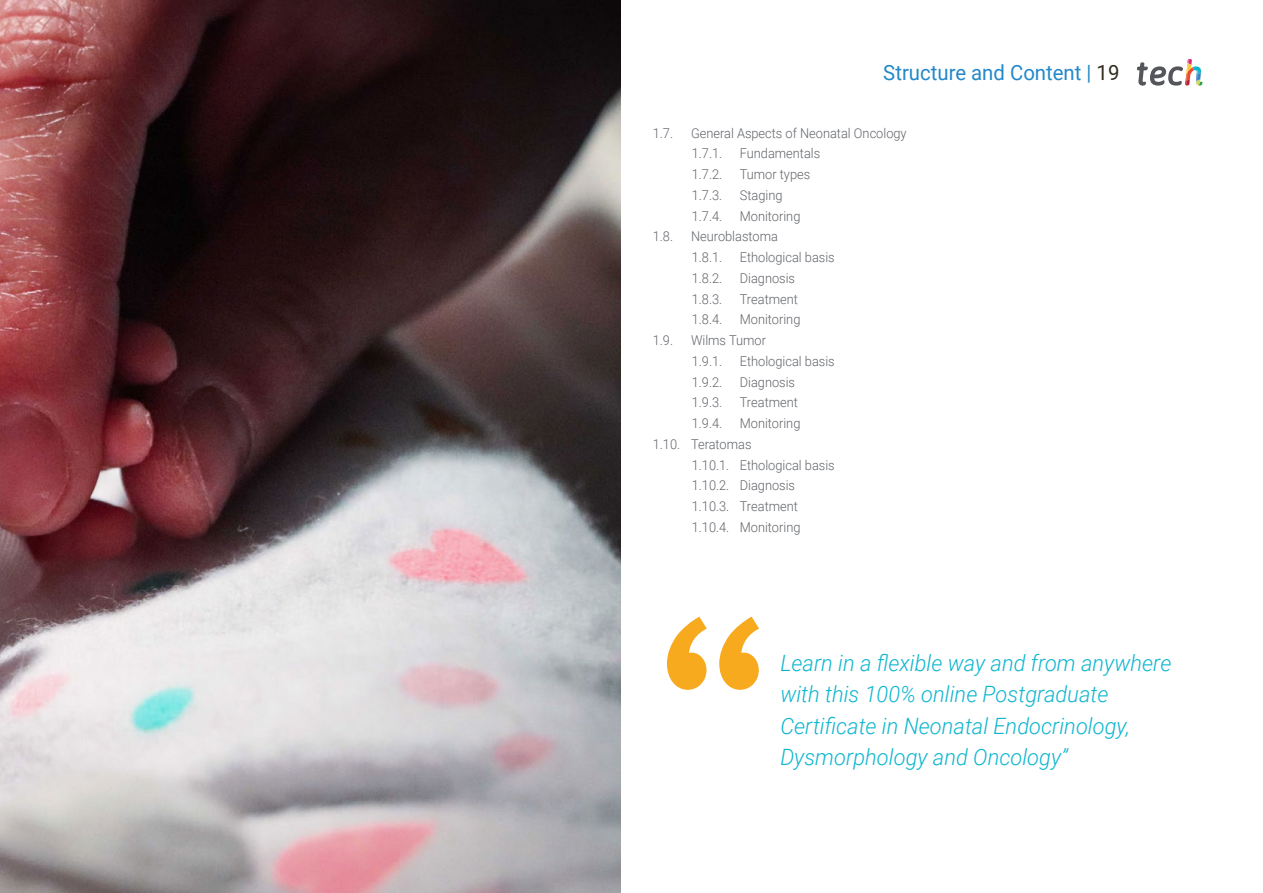
<style>
.page{position:relative;width:1263px;height:893px;background:#fff}
.page>*{position:absolute;margin:0;border:0;box-sizing:border-box;transform-origin:0 0}
.t1{font:italic 300 22.5px/31.5px "Roboto";color:#0fb6cf}
.t2{font:21px "Roboto";color:#2488c9}
.t3{font:300 13.5px/20.7px "Roboto";color:#61646a;scale:.95 1}
.s1{color:#312e20}
</style>
<div class="page">
<svg style="left:1137px;top:59px;width:65px;height:27px"></svg>
<svg style="left:667px;top:617px;width:92px;height:73px"></svg>
<img style="left:0;top:0;width:621px;height:893px">
<h2 class="t2" style="left:883px;top:57px;width:238px">Structure and Content | <span class="s1">19</span></h2>
<p class="t3" style="left:653px;top:122px;width:23px">1.7.</p>
<p class="t3" style="left:691px;top:122px;width:229px">General Aspects of Neonatal Oncology<br>1.7.1.</p>
<p class="t3" style="left:740px;top:143px;width:86px">Fundamentals</p>
<p class="t3" style="left:692px;top:164px;width:34px">1.7.2.</p>
<p class="t3" style="left:740px;top:164px;width:76px">Tumor types</p>
<p class="t3" style="left:692px;top:184px;width:34px">1.7.3.</p>
<p class="t3" style="left:740px;top:184px;width:46px">Staging</p>
<p class="t3" style="left:692px;top:205px;width:34px">1.7.4.</p>
<p class="t3" style="left:740px;top:205px;width:65px">Monitoring</p>
<p class="t3" style="left:653px;top:226px;width:23px">1.8.</p>
<p class="t3" style="left:691px;top:226px;width:93px">Neuroblastoma<br>1.8.1.</p>
<p class="t3" style="left:740px;top:247px;width:101px">Ethological basis</p>
<p class="t3" style="left:692px;top:267px;width:34px">1.8.2.</p>
<p class="t3" style="left:740px;top:267px;width:60px">Diagnosis</p>
<p class="t3" style="left:692px;top:288px;width:34px">1.8.3.</p>
<p class="t3" style="left:740px;top:288px;width:63px">Treatment</p>
<p class="t3" style="left:692px;top:309px;width:34px">1.8.4.</p>
<p class="t3" style="left:740px;top:309px;width:65px">Monitoring</p>
<p class="t3" style="left:653px;top:330px;width:23px">1.9.</p>
<p class="t3" style="left:691px;top:330px;width:80px">Wilms Tumor<br>1.9.1.</p>
<p class="t3" style="left:740px;top:350px;width:101px">Ethological basis</p>
<p class="t3" style="left:692px;top:371px;width:34px">1.9.2.</p>
<p class="t3" style="left:740px;top:371px;width:60px">Diagnosis</p>
<p class="t3" style="left:692px;top:392px;width:34px">1.9.3.</p>
<p class="t3" style="left:740px;top:392px;width:63px">Treatment</p>
<p class="t3" style="left:692px;top:413px;width:34px">1.9.4.</p>
<p class="t3" style="left:653px;top:413px;width:157px;text-indent:87px">Monitoring<br>1.10. Teratomas</p>
<p class="t3" style="left:692px;top:454px;width:152px">1.10.1. Ethological basis<br>1.10.2. Diagnosis<br>1.10.3. Treatment<br>1.10.4. Monitoring</p>
<h1 class="t1" style="left:780px;top:646px;width:392px">Learn in a flexible way and from anywhere with this 100% online Postgraduate Certificate in Neonatal Endocrinology, Dysmorphology and Oncology”</h1>
</div>
